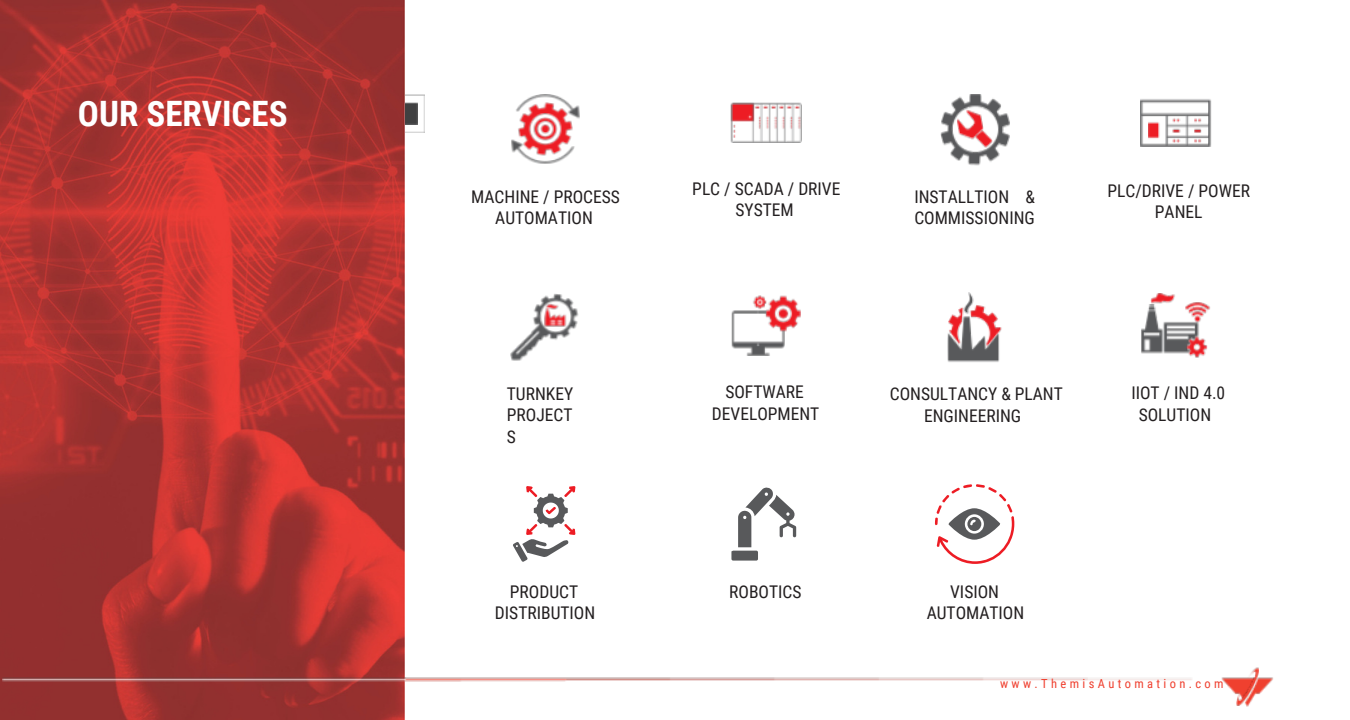
<style>
.page{position:relative;width:1350px;height:720px;background:#fff}
.page>*{position:absolute;margin:0;border:0;box-sizing:border-box;transform-origin:0 0}
.t1{font:700 35px "Roboto Condensed";color:#fff}
.t2{font:17.5px/21.5px "Roboto Condensed";color:#231f20;text-align:center}
.t3{font:12.5px "Roboto Condensed";letter-spacing:.27em;color:#ef402f}
</style>
<div class="page">
<img style="left:405px;top:95px;width:20px;height:37px">
<img style="left:405px;top:102px;width:12px;height:23px">
<img style="left:0;top:0;width:405px;height:720px">
<img style="left:1221px;top:678px;width:52px;height:29px">
<img style="left:1236px;top:668px;width:23px;height:38px">
<img style="left:3px;top:678px;width:404px;height:3px">
<img style="left:510px;top:294px;width:68px;height:66px">
<img style="left:545px;top:304px;width:22px;height:22px">
<img style="left:731px;top:310px;width:54px;height:46px">
<img style="left:753px;top:295px;width:47px;height:37px">
<img style="left:948px;top:292px;width:52px;height:70px">
<img style="left:949px;top:305px;width:53px;height:42px">
<img style="left:1141px;top:305px;width:58px;height:49px">
<img style="left:1150px;top:294px;width:25px;height:11px">
<img style="left:1186px;top:336px;width:22px;height:22px">
<img style="left:1185px;top:303px;width:25px;height:19px">
<img style="left:511px;top:95px;width:69px;height:68px">
<img style="left:730px;top:102px;width:71px;height:41px">
<img style="left:940px;top:95px;width:70px;height:70px">
<img style="left:975px;top:130px;width:18px;height:19px">
<img style="left:1140px;top:99px;width:71px;height:48px">
<img style="left:1149px;top:117px;width:52px;height:26px">
<svg style="left:513px;top:486px;width:62px;height:76px"></svg>
<svg style="left:738px;top:487px;width:58px;height:60px"></svg>
<div style="left:731px;top:551px;width:27px;height:10px;background:#58595b;border-radius:2px"></div>
<svg style="left:935px;top:484px;width:79px;height:80px"></svg>
<p class="t1" style="left:78px;top:94px;width:211px">OUR SERVICES</p>
<h2 class="t2" style="left:471px;top:186px;width:150px">MACHINE / PROCESS<br>AUTOMATION</h2>
<h2 class="t2" style="left:692px;top:178px;width:150px">PLC / SCADA / DRIVE<br>SYSTEM</h2>
<h2 class="t2" style="left:914px;top:186px;width:122px;text-align:left">INSTALLTION &amp;<br>COMMISSIONING</h2>
<p class="t2" style="left:1107px;top:180px;width:144px">PLC/DRIVE / POWER<br>PANEL</p>
<p class="t2" style="left:507px;top:383px;width:68px;text-align:justify">TURNKEY PROJECT S</p>
<h2 class="t2" style="left:712px;top:382px;width:109px">SOFTWARE<br>DEVELOPMENT</h2>
<h2 class="t2" style="left:890px;top:383px;width:175px">CONSULTANCY &amp; PLANT<br>ENGINEERING</h2>
<h2 class="t2" style="left:1131px;top:382px;width:95px">IIOT / IND 4.0<br>SOLUTION</h2>
<p class="t2" style="left:495px;top:581px;width:102px">PRODUCT<br>DISTRIBUTION</p>
<h2 class="t2" style="left:729px;top:582px;width:74px">ROBOTICS</h2>
<p class="t2" style="left:927px;top:581px;width:99px">VISION<br>AUTOMATION</p>
<p class="t3" style="left:1000px;top:677px;width:225px">www.ThemisAutomation.com</p>
</div>
